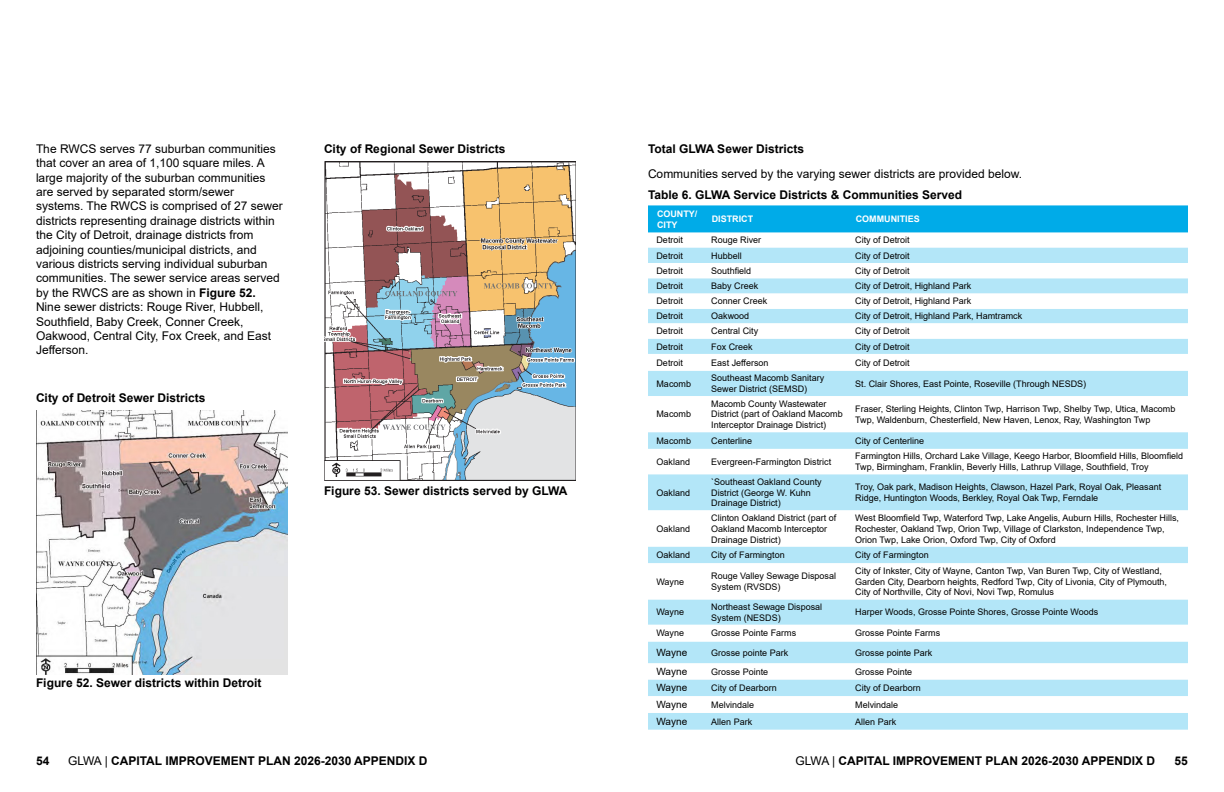
<style>
.page{position:relative;width:1224px;height:792px;background:#fff}
.page>*{position:absolute;margin:0;border:0;box-sizing:border-box;transform-origin:0 0}
.t1{font:12px/14.4px "Arial";color:#000}
.t2{font:700 12px "Arial";color:#000}
.GLWA_Table_body_Text{font:10px "Arial";color:#000}
.GLWA_Table_body_Text-2{font:9px/10.8px "Arial";color:#000}
.Table_Header{font:700 9px/10.8px "Arial";color:#fff}
.s1{font-weight:700}
.s2{font-weight:400}
</style>
<div class="page">
<img style="left:36px;top:411px;width:252px;height:263px">
<img style="left:324px;top:162px;width:252px;height:318px">
<div style="left:648px;top:205px;width:540px;height:27px;background:#00abe8"></div>
<div style="left:648px;top:248px;width:540px;height:482px;background:#b3e6f8"></div>
<svg style="left:648px;top:263px;width:540px;height:450px"></svg>
<p class="t1" style="left:36px;top:141px;width:248px">The RWCS serves 77 suburban communities that cover an area of 1,100 square miles. A large majority of the suburban communities are served by separated storm/sewer systems. The RWCS is comprised of 27 sewer districts representing drainage districts within the City of Detroit, drainage districts from adjoining counties/municipal districts, and various districts serving individual suburban communities. The sewer service areas served by the RWCS are as shown in <span class="s1">Figure 52.</span></p>
<p class="t1" style="left:36px;top:300px;width:237px">Nine sewer districts: Rouge River, Hubbell, Southfield, Baby Creek, Conner Creek, Oakwood, Central City, Fox Creek, and East Jefferson.</p>
<p class="t2" style="left:36px;top:389px;width:171px">City of Detroit Sewer Districts</p>
<p class="t2" style="left:324px;top:140px;width:183px">City of Regional Sewer Districts</p>
<p class="t2" style="left:324px;top:482px;width:245px">Figure 53. Sewer districts served by GLWA</p>
<p class="t2" style="left:36px;top:674px;width:227px">Figure 52. Sewer districts within Detroit</p>
<p class="t2" style="left:648px;top:140px;width:158px">Total GLWA Sewer Districts</p>
<p class="t1" style="left:648px;top:166px;width:376px">Communities served by the varying sewer districts are provided below.</p>
<p class="t2" style="left:648px;top:186px;width:316px">Table 6. GLWA Service Districts &amp; Communities Served</p>
<p class="Table_Header" style="left:657px;top:208px;width:42px">COUNTY/<br>CITY</p>
<p class="Table_Header" style="left:712px;top:214px;width:43px">DISTRICT</p>
<p class="Table_Header" style="left:856px;top:214px;width:65px">COMMUNITIES</p>
<p class="GLWA_Table_body_Text-2" style="left:656px;top:235px;width:28px">Detroit</p>
<p class="GLWA_Table_body_Text-2" style="left:711px;top:235px;width:52px">Rouge River</p>
<p class="GLWA_Table_body_Text-2" style="left:855px;top:235px;width:56px">City of Detroit</p>
<p class="GLWA_Table_body_Text-2" style="left:656px;top:250px;width:28px">Detroit</p>
<p class="GLWA_Table_body_Text-2" style="left:711px;top:250px;width:32px">Hubbell</p>
<p class="GLWA_Table_body_Text-2" style="left:855px;top:250px;width:56px">City of Detroit</p>
<p class="GLWA_Table_body_Text-2" style="left:656px;top:265px;width:28px">Detroit</p>
<p class="GLWA_Table_body_Text-2" style="left:711px;top:265px;width:42px">Southfield</p>
<p class="GLWA_Table_body_Text-2" style="left:855px;top:265px;width:56px">City of Detroit</p>
<p class="GLWA_Table_body_Text-2" style="left:656px;top:281px;width:28px">Detroit</p>
<p class="GLWA_Table_body_Text-2" style="left:711px;top:281px;width:49px">Baby Creek</p>
<p class="GLWA_Table_body_Text-2" style="left:855px;top:281px;width:118px">City of Detroit, Highland Park</p>
<p class="GLWA_Table_body_Text-2" style="left:656px;top:296px;width:28px">Detroit</p>
<p class="GLWA_Table_body_Text-2" style="left:711px;top:296px;width:58px">Conner Creek</p>
<p class="GLWA_Table_body_Text-2" style="left:855px;top:296px;width:118px">City of Detroit, Highland Park</p>
<p class="GLWA_Table_body_Text-2" style="left:656px;top:311px;width:28px">Detroit</p>
<p class="GLWA_Table_body_Text-2" style="left:711px;top:311px;width:40px">Oakwood</p>
<p class="GLWA_Table_body_Text-2" style="left:855px;top:311px;width:169px">City of Detroit, Highland Park, Hamtramck</p>
<p class="GLWA_Table_body_Text-2" style="left:656px;top:326px;width:28px">Detroit</p>
<p class="GLWA_Table_body_Text-2" style="left:711px;top:326px;width:49px">Central City</p>
<p class="GLWA_Table_body_Text-2" style="left:855px;top:326px;width:56px">City of Detroit</p>
<p class="GLWA_Table_body_Text-2" style="left:656px;top:341px;width:28px">Detroit</p>
<p class="GLWA_Table_body_Text-2" style="left:711px;top:341px;width:43px">Fox Creek</p>
<p class="GLWA_Table_body_Text-2" style="left:855px;top:341px;width:56px">City of Detroit</p>
<p class="GLWA_Table_body_Text-2" style="left:656px;top:357px;width:28px">Detroit</p>
<p class="GLWA_Table_body_Text-2" style="left:711px;top:357px;width:59px">East Jefferson</p>
<p class="GLWA_Table_body_Text-2" style="left:855px;top:357px;width:56px">City of Detroit</p>
<p class="GLWA_Table_body_Text-2" style="left:656px;top:378px;width:36px">Macomb</p>
<p class="GLWA_Table_body_Text-2" style="left:711px;top:373px;width:115px">Southeast Macomb Sanitary<br>Sewer District (SEMSD)</p>
<p class="GLWA_Table_body_Text-2" style="left:855px;top:378px;width:233px">St. Clair Shores, East Pointe, Roseville (Through NESDS)</p>
<p class="GLWA_Table_body_Text-2" style="left:656px;top:409px;width:36px">Macomb</p>
<p class="GLWA_Table_body_Text-2" style="left:711px;top:398px;width:133px">Macomb County Wastewater<br>District (part of Oakland Macomb<br>Interceptor Drainage District)</p>
<p class="GLWA_Table_body_Text-2" style="left:855px;top:403px;width:322px">Fraser, Sterling Heights, Clinton Twp, Harrison Twp, Shelby Twp, Utica, Macomb<br>Twp, Waldenburn, Chesterfield, New Haven, Lenox, Ray, Washington Twp</p>
<p class="GLWA_Table_body_Text-2" style="left:656px;top:435px;width:36px">Macomb</p>
<p class="GLWA_Table_body_Text-2" style="left:711px;top:435px;width:43px">Centerline</p>
<p class="GLWA_Table_body_Text-2" style="left:855px;top:435px;width:71px">City of Centerline</p>
<p class="GLWA_Table_body_Text-2" style="left:656px;top:456px;width:35px">Oakland</p>
<p class="GLWA_Table_body_Text-2" style="left:711px;top:456px;width:122px">Evergreen-Farmington District</p>
<p class="GLWA_Table_body_Text-2" style="left:855px;top:451px;width:329px">Farmington Hills, Orchard Lake Village, Keego Harbor, Bloomfield Hills, Bloomfield<br>Twp, Birmingham, Franklin, Beverly Hills, Lathrup Village, Southfield, Troy</p>
<p class="GLWA_Table_body_Text-2" style="left:656px;top:487px;width:35px">Oakland</p>
<p class="GLWA_Table_body_Text-2" style="left:711px;top:476px;width:112px">`Southeast Oakland County<br>District (George W. Kuhn<br>Drainage District)</p>
<p class="GLWA_Table_body_Text-2" style="left:855px;top:482px;width:308px">Troy, Oak park, Madison Heights, Clawson, Hazel Park, Royal Oak, Pleasant<br>Ridge, Huntington Woods, Berkley, Royal Oak Twp, Ferndale</p>
<p class="GLWA_Table_body_Text-2" style="left:656px;top:523px;width:35px">Oakland</p>
<p class="GLWA_Table_body_Text-2" style="left:711px;top:512px;width:127px">Clinton Oakland District (part of<br>Oakland Macomb Interceptor<br>Drainage District)</p>
<p class="GLWA_Table_body_Text-2" style="left:855px;top:512px;width:325px">West Bloomfield Twp, Waterford Twp, Lake Angelis, Auburn Hills, Rochester Hills,<br>Rochester, Oakland Twp, Orion Twp, Village of Clarkston, Independence Twp,<br>Orion Twp, Lake Orion, Oxford Twp, City of Oxford</p>
<p class="GLWA_Table_body_Text-2" style="left:656px;top:550px;width:35px">Oakland</p>
<p class="GLWA_Table_body_Text-2" style="left:711px;top:550px;width:75px">City of Farmington</p>
<p class="GLWA_Table_body_Text-2" style="left:855px;top:550px;width:75px">City of Farmington</p>
<p class="GLWA_Table_body_Text-2" style="left:656px;top:576px;width:29px">Wayne</p>
<p class="GLWA_Table_body_Text-2" style="left:711px;top:571px;width:126px">Rouge Valley Sewage Disposal<br>System (RVSDS)</p>
<p class="GLWA_Table_body_Text-2" style="left:855px;top:565px;width:313px">City of Inkster, City of Wayne, Canton Twp, Van Buren Twp, City of Westland,<br>Garden City, Dearborn heights, Redford Twp, City of Livonia, City of Plymouth,<br>City of Northville, City of Novi, Novi Twp, Romulus</p>
<p class="GLWA_Table_body_Text-2" style="left:656px;top:607px;width:29px">Wayne</p>
<p class="GLWA_Table_body_Text-2" style="left:711px;top:601px;width:113px">Northeast Sewage Disposal<br>System (NESDS)</p>
<p class="GLWA_Table_body_Text-2" style="left:855px;top:607px;width:245px">Harper Woods, Grosse Pointe Shores, Grosse Pointe Woods</p>
<p class="GLWA_Table_body_Text-2" style="left:656px;top:628px;width:29px">Wayne</p>
<p class="GLWA_Table_body_Text-2" style="left:711px;top:628px;width:87px">Grosse Pointe Farms</p>
<p class="GLWA_Table_body_Text-2" style="left:855px;top:628px;width:87px">Grosse Pointe Farms</p>
<p class="GLWA_Table_body_Text" style="left:656px;top:646px;width:32px">Wayne</p>
<p class="GLWA_Table_body_Text-2" style="left:711px;top:647px;width:79px">Grosse pointe Park</p>
<p class="GLWA_Table_body_Text-2" style="left:855px;top:647px;width:79px">Grosse pointe Park</p>
<p class="GLWA_Table_body_Text" style="left:656px;top:665px;width:32px">Wayne</p>
<p class="GLWA_Table_body_Text-2" style="left:711px;top:666px;width:59px">Grosse Pointe</p>
<p class="GLWA_Table_body_Text-2" style="left:855px;top:666px;width:59px">Grosse Pointe</p>
<p class="GLWA_Table_body_Text" style="left:656px;top:681px;width:32px">Wayne</p>
<p class="GLWA_Table_body_Text-2" style="left:711px;top:683px;width:67px">City of Dearborn</p>
<p class="GLWA_Table_body_Text-2" style="left:855px;top:683px;width:67px">City of Dearborn</p>
<p class="GLWA_Table_body_Text" style="left:656px;top:698px;width:32px">Wayne</p>
<p class="GLWA_Table_body_Text-2" style="left:711px;top:699px;width:45px">Melvindale</p>
<p class="GLWA_Table_body_Text-2" style="left:855px;top:699px;width:45px">Melvindale</p>
<p class="GLWA_Table_body_Text" style="left:656px;top:715px;width:32px">Wayne</p>
<p class="GLWA_Table_body_Text-2" style="left:711px;top:716px;width:43px">Allen Park</p>
<p class="GLWA_Table_body_Text-2" style="left:855px;top:716px;width:43px">Allen Park</p>
<h1 class="t2" style="left:36px;top:753px;width:15px">54</h1>
<h1 class="t2" style="left:68px;top:752px;width:361px"><span class="s2">GLWA |</span> CAPITAL IMPROVEMENT PLAN 2026-2030 APPENDIX D</h1>
<h1 class="t2" style="left:795px;top:752px;width:361px"><span class="s2">GLWA |</span> CAPITAL IMPROVEMENT PLAN 2026-2030 APPENDIX D</h1>
<h1 class="t2" style="left:1175px;top:752px;width:15px">55</h1>
</div>
